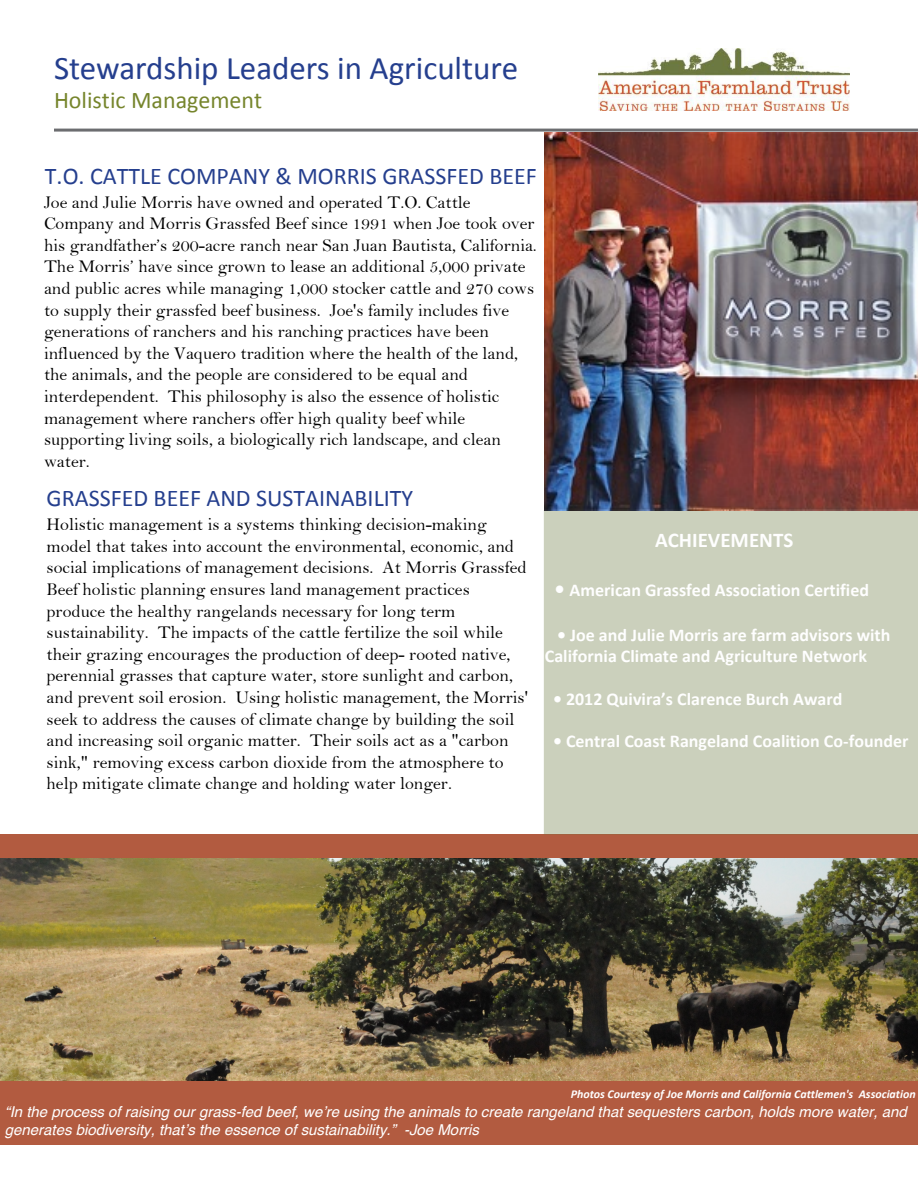
<style>
.page{position:relative;width:918px;height:1188px;background:#fff}
.page>*{position:absolute;margin:0;border:0;box-sizing:border-box;transform-origin:0 0}
.t1{font:33px "Calibri";color:#253f8e}
.t2{font:24px "Calibri";color:#253f8e}
.t3{font:24px "Calibri";color:#76852c}
.t4{font:700 21px "Calibri";color:#fff}
.t5{font:18px/21.6px "Bell";color:#000}
.t6{font:700 18px/21.6px "Calibri";color:#fff}
.t7{font:italic 15px/18px "Helvetica";color:#fff}
.t8{font:italic 700 12px "Calibri";color:#fff}
.s1{font-size:21px}
</style>
<div class="page">
<div style="left:0;top:835px;width:918px;height:23px;background:#b25b40"></div>
<div style="left:0;top:1060px;width:918px;height:85px;background:#b25b40"></div>
<hr style="left:54px;top:129px;width:864px;height:3px;background:#6c6d70">
<div style="left:544px;top:510px;width:374px;height:325px;background:#cbd0bc"></div>
<img style="left:599px;top:49px;width:250px;height:61px">
<img style="left:0;top:859px;width:918px;height:221px">
<img style="left:544px;top:133px;width:374px;height:378px">
<h1 class="t1" style="left:54px;top:54px;width:466px">Stewardship Leaders in Agriculture</h1>
<h2 class="t3" style="left:54px;top:84px;width:210px">Holistic Management</h2>
<h2 class="t2" style="left:45px;top:161px;width:493px">T.O. CATTLE COMPANY &amp; MORRIS GRASSFED BEEF</h2>
<p class="t5" style="left:44px;top:191px;width:494px">Joe and Julie Morris have owned and operated T.O. Cattle Company and Morris Grassfed Beef since 1991 when Joe took over his grandfather’s 200-acre ranch near San Juan Bautista, California.<br>The Morris’ have since grown to lease an additional 5,000 private and public acres while managing 1,000 stocker cattle and 270 cows to supply their grassfed beef business. Joe's family includes five generations of ranchers and his ranching practices have been influenced by the Vaquero tradition where the health of the land, the animals, and the people are considered to be equal and interdependent. This philosophy is also the essence of holistic management where ranchers offer high quality beef while supporting living soils, a biologically rich landscape, and clean water.</p>
<h2 class="t2" style="left:47px;top:483px;width:368px">GRASSFED BEEF AND SUSTAINABILITY</h2>
<p class="t5" style="left:47px;top:513px;width:483px">Holistic management is a systems thinking decision-making model that takes into account the environmental, economic, and social implications of management decisions. At Morris Grassfed Beef holistic planning ensures land management practices produce the healthy rangelands necessary for long term sustainability. The impacts of the cattle fertilize the soil while their grazing encourages the production of deep- rooted native, perennial grasses that capture water, store sunlight and carbon, and prevent soil erosion. Using holistic management, the Morris' seek to address the causes of climate change by building the soil and increasing soil organic matter. Their soils act as a "carbon sink," removing excess carbon dioxide from the atmosphere to help mitigate climate change and holding water longer.</p>
<p class="t4" style="left:655px;top:531px;width:140px">ACHIEVEMENTS</p>
<p class="t6" style="left:554px;top:579px;width:316px"><span class="s1">•</span> American Grassfed Association Certified</p>
<p class="t6" style="left:545px;top:624px;width:347px;text-indent:12px">• Joe and Julie Morris are farm advisors with<br>California Climate and Agriculture Network</p>
<p class="t6" style="left:553px;top:689px;width:291px">• 2012 Quivira’s Clarence Burch Award</p>
<p class="t6" style="left:553px;top:731px;width:357px">• Central Coast Rangeland Coalition Co-founder</p>
<p class="t8" style="left:571px;top:1087px;width:347px">Photos Courtesy of Joe Morris and California Cattlemen's Association</p>
<p class="t7" style="left:5px;top:1103px;width:904px">“In the process of raising our grass-fed beef, we’re using the animals to create rangeland that sequesters carbon, holds more water, and generates biodiversity, that’s the essence of sustainability.” -Joe Morris</p>
</div>
